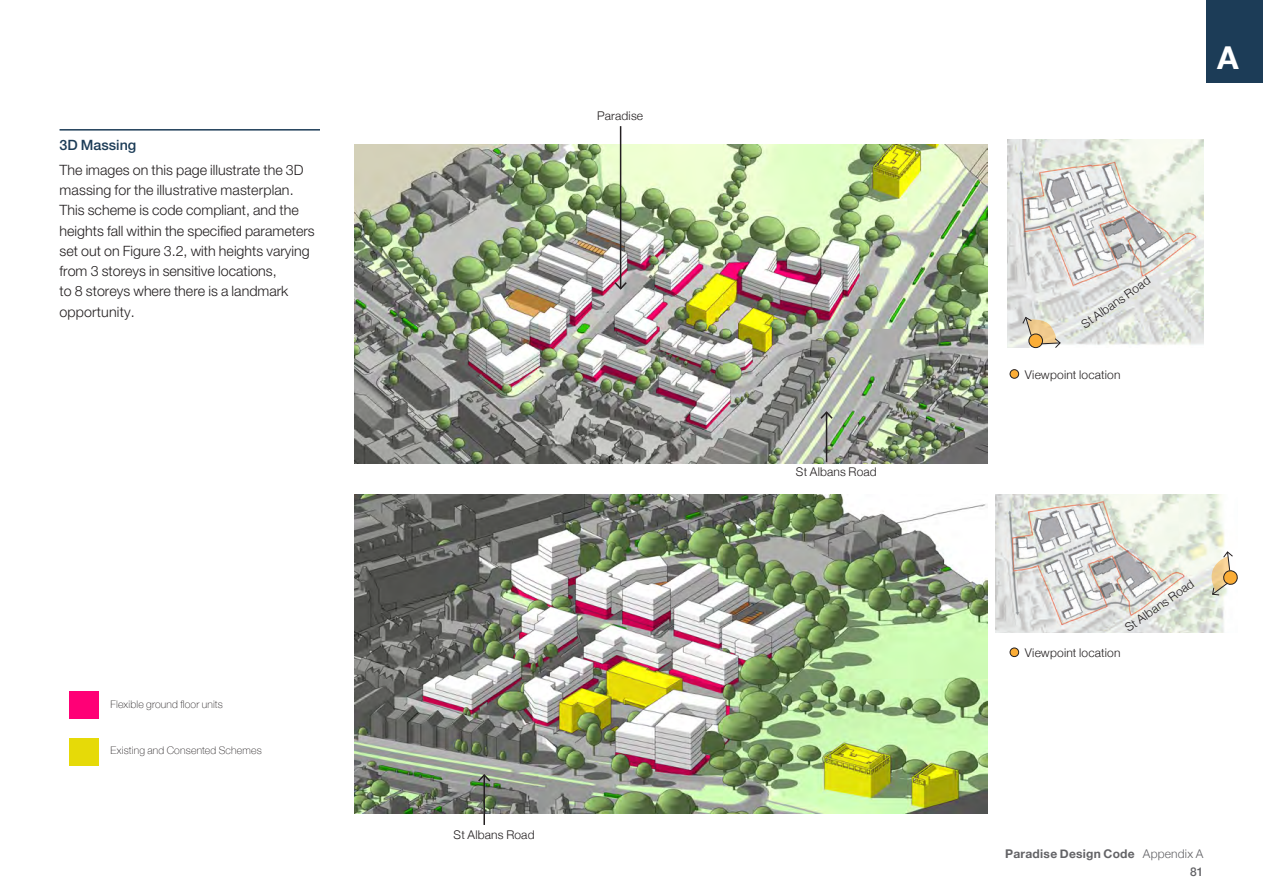
<style>
.page{position:relative;width:1263px;height:893px;background:#fff}
.page>*{position:absolute;margin:0;border:0;box-sizing:border-box;transform-origin:0 0}
.t1{font:700 31.5px "Helvetica Neue";color:#fff}
.TEXT_plain{font:300 14.25px/20.2px "Helvetica Neue LT Std";color:#231f20}
.TEXT_plain-2{font:300 12px "Helvetica Neue";letter-spacing:.015em;color:#231f20}
.t2{font:700 12px/17.5px "Helvetica Neue";letter-spacing:.02em;color:#636366;text-align:right}
.TEXT_plain-3{font:100 10.5px "Helvetica Neue";letter-spacing:.02em;color:#231f20}
.s1{font-weight:500;color:#1c3c57}
.s2{font-weight:300}
.s3{font-weight:500}
</style>
<div class="page">
<div style="left:1206px;top:0;width:57px;height:82px;background:#1c3c57"></div>
<img style="left:1007px;top:140px;width:196px;height:208px">
<hr style="left:60px;top:129px;width:260px;height:2px;background:#1c3c57">
<img style="left:354px;top:145px;width:634px;height:319px">
<img style="left:354px;top:495px;width:634px;height:319px">
<img style="left:996px;top:495px;width:229px;height:138px">
<div style="left:1010px;top:370px;width:9px;height:8px;background:#fbad36;border-radius:50%"></div>
<div style="left:1010px;top:369px;width:9px;height:9px;border:1px solid #231f20;border-radius:50%"></div>
<div style="left:1010px;top:648px;width:9px;height:9px;background:#fbad36;border-radius:50%"></div>
<div style="left:1010px;top:648px;width:9px;height:9px;border:1px solid #231f20;border-radius:50%"></div>
<svg style="left:1022px;top:317px;width:39px;height:31px"></svg>
<svg style="left:1209px;top:551px;width:29px;height:44px"></svg>
<hr style="left:483px;top:775px;width:2px;height:50px;background:#231f20">
<svg style="left:476px;top:773px;width:16px;height:10px"></svg>
<hr style="left:826px;top:412px;width:1px;height:50px;background:#231f20">
<svg style="left:819px;top:410px;width:15px;height:10px"></svg>
<hr style="left:620px;top:126px;width:1px;height:163px;background:#231f20">
<svg style="left:613px;top:281px;width:15px;height:10px"></svg>
<div style="left:69px;top:691px;width:29px;height:28px;background:#ff0076"></div>
<div style="left:69px;top:738px;width:29px;height:28px;background:#e6da08"></div>
<p class="TEXT_plain" style="left:60px;top:132px;width:246px;line-height:25.2px"><span class="s1">3D Massing<br></span>The images on this page illustrate the 3D</p>
<p class="TEXT_plain" style="left:60px;top:180px;width:257px">massing for the illustrative masterplan.<br>This scheme is code compliant, and the heights fall within the specified parameters set out on Figure 3.2, with heights varying from 3 storeys in sensitive locations,<br>to 8 storeys where there is a landmark opportunity.</p>
<p class="TEXT_plain-2" style="left:597px;top:106px;width:47px">Paradise</p>
<p class="TEXT_plain-3" style="left:111px;top:696px;width:114px">Flexible ground floor units</p>
<p class="TEXT_plain-3" style="left:111px;top:742px;width:153px">Existing and Consented Schemes</p>
<p class="TEXT_plain-2" style="left:454px;top:825px;width:82px">St Albans Road</p>
<p class="TEXT_plain-2" style="left:796px;top:462px;width:82px">St Albans Road</p>
<h1 class="t1" style="left:1217px;top:33px;width:23px">A</h1>
<p class="TEXT_plain-2" style="left:1077px;top:317px;width:82px;rotate:-35deg">St Albans Road</p>
<p class="TEXT_plain-2" style="left:1025px;top:365px;width:97px">Viewpoint location</p>
<p class="TEXT_plain-2" style="left:1121px;top:621px;width:82px;rotate:-35deg">St Albans Road</p>
<p class="TEXT_plain-2" style="left:1025px;top:643px;width:97px">Viewpoint location</p>
<p class="t2" style="left:1005px;top:846px;width:200px">Paradise Design Code <span class="s2">Appendix A<br></span><span class="s3">81</span></p>
</div>
